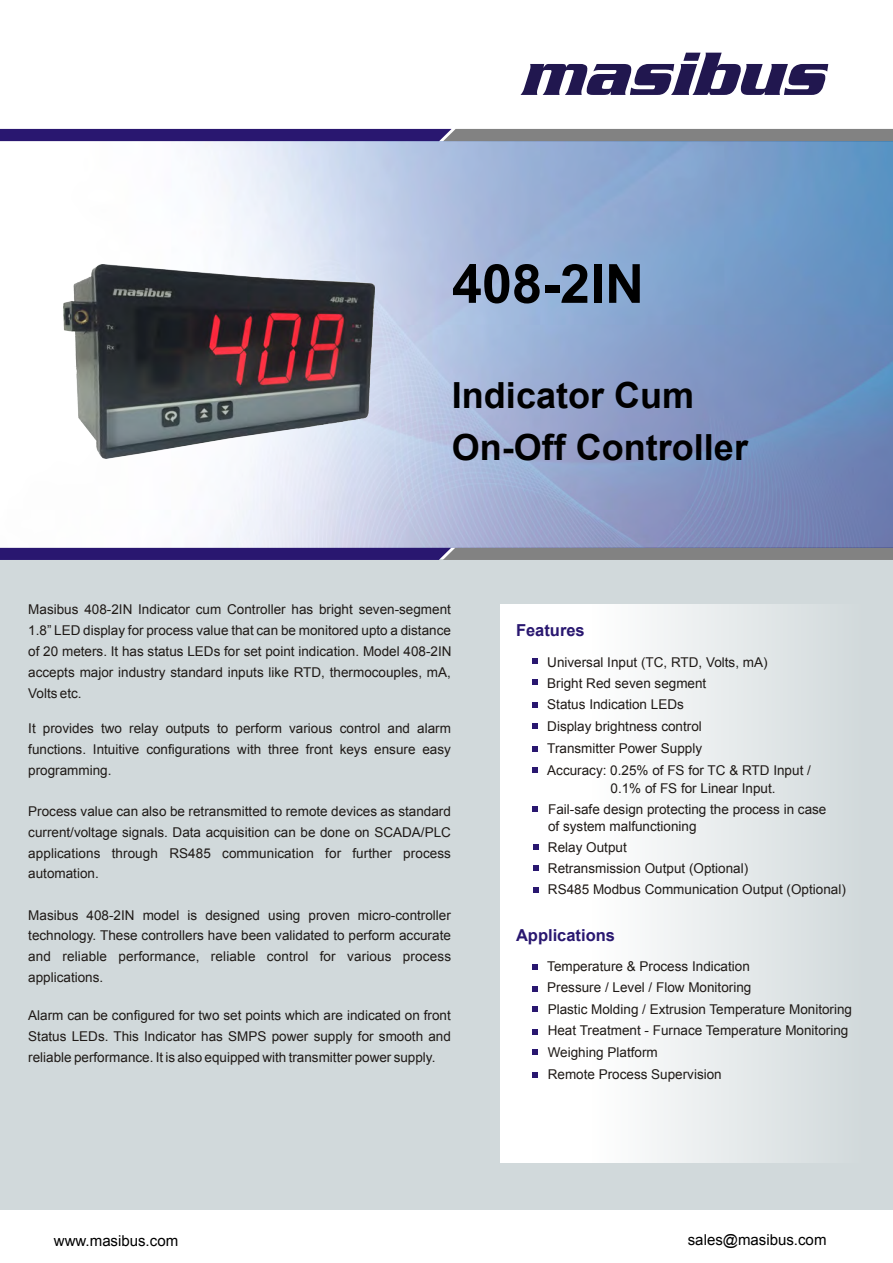
<style>
.page{position:relative;width:893px;height:1263px;background:#fff}
.page>*{position:absolute;margin:0;border:0;box-sizing:border-box;transform-origin:0 0}
.t1{font:700 54px "Arial";color:#000}
.t2{font:700 36px/52.5px "Arial";color:#000}
.t3{font:700 16.5px "Arial";color:#291770}
.t4{font:15px "Arial";color:#000}
.t5{font:13.5px/20.7px "Arial";color:#1f1a17}
</style>
<div class="page">
<svg style="left:520px;top:53px;width:308px;height:42px"></svg>
<div style="left:0;top:560px;width:893px;height:650px;background:#d1d9db"></div>
<svg style="left:0;top:129px;width:893px;height:12px;background:#564d79"></svg>
<svg style="left:0;top:548px;width:893px;height:12px;background:#564d79"></svg>
<img style="left:0;top:141px;width:893px;height:407px">
<div style="left:500px;top:604px;width:365px;height:558px;background:linear-gradient(to right,#fff,#d4dbdd)"></div>
<svg style="left:532px;top:964px;width:6px;height:6px"></svg>
<svg style="left:532px;top:986px;width:6px;height:5px"></svg>
<svg style="left:533px;top:1007px;width:5px;height:5px"></svg>
<svg style="left:533px;top:1029px;width:5px;height:5px"></svg>
<svg style="left:533px;top:1049px;width:5px;height:6px"></svg>
<svg style="left:533px;top:1072px;width:5px;height:5px"></svg>
<svg style="left:532px;top:659px;width:6px;height:5px"></svg>
<svg style="left:532px;top:680px;width:6px;height:5px"></svg>
<svg style="left:533px;top:703px;width:5px;height:5px"></svg>
<svg style="left:533px;top:723px;width:5px;height:5px"></svg>
<svg style="left:533px;top:746px;width:5px;height:5px"></svg>
<svg style="left:533px;top:767px;width:5px;height:6px"></svg>
<svg style="left:533px;top:806px;width:5px;height:5px"></svg>
<svg style="left:533px;top:844px;width:5px;height:5px"></svg>
<svg style="left:533px;top:865px;width:5px;height:5px"></svg>
<svg style="left:533px;top:888px;width:6px;height:5px"></svg>
<img style="left:63px;top:265px;width:312px;height:193px">
<h1 class="t1" style="left:452px;top:263px;width:194px">408-2IN</h1>
<h2 class="t2" style="left:452px;top:372px;width:297px">Indicator Cum<br>On-Off Controller</h2>
<p class="t5" style="left:28px;top:600px;width:425px;text-align:justify">Masibus 408-2IN Indicator cum Controller has bright seven-segment 1.8” LED display for process value that can be monitored upto a distance of 20 meters. It has status LEDs for set point indication. Model 408-2IN accepts major industry standard inputs like RTD, thermocouples, mA, Volts etc.</p>
<p class="t5" style="left:28px;top:719px;width:424px;text-align:justify">It provides two relay outputs to perform various control and alarm functions. Intuitive configurations with three front keys ensure easy programming.</p>
<p class="t5" style="left:28px;top:802px;width:424px;text-align:justify">Process value can also be retransmitted to remote devices as standard current/voltage signals. Data acquisition can be done on SCADA/PLC applications through RS485 communication for further process automation.</p>
<p class="t5" style="left:28px;top:906px;width:424px;text-align:justify">Masibus 408-2IN model is designed using proven micro-controller technology. These controllers have been validated to perform accurate and reliable performance, reliable control for various process applications.</p>
<p class="t5" style="left:28px;top:1006px;width:424px;text-align:justify">Alarm can be configured for two set points which are indicated on front Status LEDs. This Indicator has SMPS power supply for smooth and reliable performance. It is also equipped with transmitter power supply.</p>
<p class="t3" style="left:516px;top:624px;width:70px">Features</p>
<p class="t5" style="left:547px;top:653px;width:222px;line-height:21.3px">Universal Input (TC, RTD, Volts, mA)<br>Bright Red seven segment<br>Status Indication LEDs<br>Display brightness control</p>
<p class="t5" style="left:547px;top:739px;width:265px;line-height:21.8px">Transmitter Power Supply<br>Accuracy: 0.25% of FS for TC &amp; RTD Input /</p>
<p class="t5" style="left:548px;top:779px;width:280px;line-height:21.1px;text-indent:62px">0.1% of FS for Linear Input.<br>Fail-safe design protecting the process in case</p>
<p class="t5" style="left:548px;top:816px;width:299px;line-height:21.3px">of system malfunctioning<br>Relay Output<br>Retransmission Output (Optional)<br>RS485 Modbus Communication Output (Optional)</p>
<p class="t3" style="left:516px;top:929px;width:101px">Applications</p>
<p class="t5" style="left:547px;top:957px;width:206px">Temperature &amp; Process Indication<br>Pressure / Level / Flow Monitoring</p>
<p class="t5" style="left:548px;top:999px;width:306px;line-height:21.6px">Plastic Molding / Extrusion Temperature Monitoring Heat Treatment - Furnace Temperature Monitoring Weighing Platform<br>Remote Process Supervision</p>
<p class="t4" style="left:54px;top:1235px;width:126px">www.masibus.com</p>
<p class="t4" style="left:688px;top:1233px;width:140px">sales@masibus.com</p>
</div>
